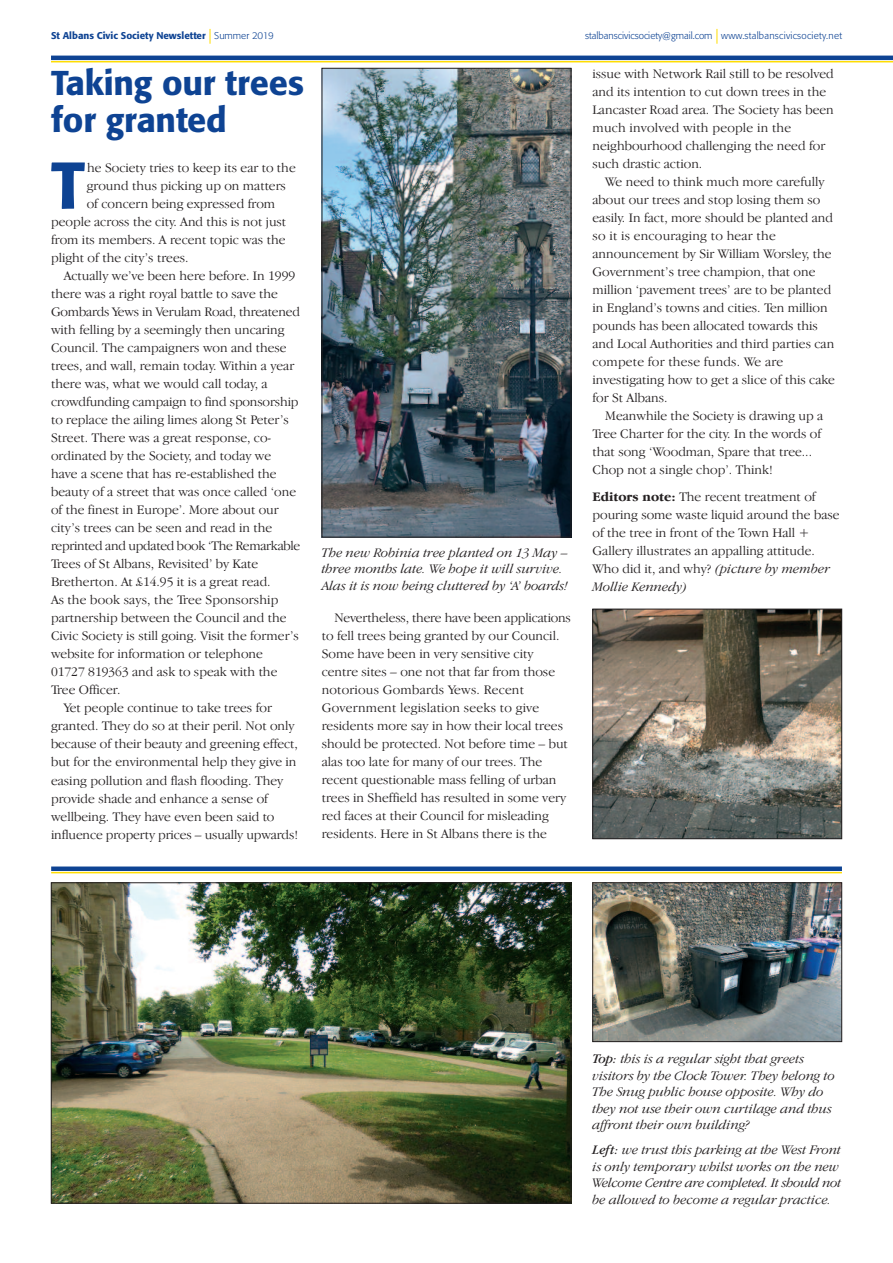
<style>
.page{position:relative;width:893px;height:1263px;background:#fff}
.page>*{position:absolute;margin:0;border:0;box-sizing:border-box;transform-origin:0 0}
.t1{font:500 65.4px "Formata";color:#0e4393}
.t2{font:500 34.05px/37.2px "Formata";letter-spacing:-.005em;color:#0e4393}
.t3{font:300 13.5px/18px "Garamond IT Cby BT";color:#231f20}
.t4{font:italic 300 13.5px/16.5px "Garamond IT Cby BT";color:#231f20}
.t5{font:300 13.5px "Garamond IT Cby BT";letter-spacing:-.02em;color:#231f20}
.t6{font:300 9.75px "Formata";color:#0e4393}
.t7{font:500 9.75px "Formata";color:#0e4393}
.s1{font-weight:300}
.s2{font-weight:700}
.s3{font-style:italic}
.s4{font-weight:400}
</style>
<div class="page">
<hr style="left:51px;top:56px;width:842px;height:4px;background:#0e4393">
<hr style="left:51px;top:61px;width:842px;height:1px;background:#ffdd01">
<svg style="left:210px;top:29px;width:1px;height:15px"></svg>
<svg style="left:717px;top:29px;width:1px;height:15px"></svg>
<img style="left:594px;top:884px;width:246px;height:156px">
<div style="left:592px;top:882px;width:250px;height:160px;border:1px solid #231f20"></div>
<img style="left:324px;top:70px;width:245px;height:465px">
<div style="left:322px;top:68px;width:249px;height:469px;border:1px solid #231f20"></div>
<div style="left:51px;top:866px;width:791px;height:5px;background:#0e4393"></div>
<hr style="left:51px;top:872px;width:791px;height:1px;background:#ffdd01">
<img style="left:594px;top:611px;width:246px;height:226px">
<div style="left:592px;top:609px;width:250px;height:230px;border:1px solid #231f20"></div>
<img style="left:53px;top:884px;width:516px;height:317px">
<div style="left:51px;top:882px;width:520px;height:321px;border:1px solid #231f20"></div>
<p class="t7" style="left:51px;top:32px;width:224px">St Albans Civic Society Newsletter <span class="s1">Summer 2019</span></p>
<p class="t6" style="left:585px;top:32px;width:258px">stalbanscivicsociety@gmail.com www.stalbanscivicsociety.net</p>
<h2 class="t2" style="left:51px;top:67px;width:254px">Taking our trees for granted</h2>
<p class="t3" style="left:87px;top:160px;width:210px">he Society tries to keep its ear to the</p>
<p class="t3" style="left:87px;top:178px;width:201px">ground thus picking up on matters</p>
<p class="t3" style="left:87px;top:196px;width:190px">of concern being expressed from</p>
<p class="t3" style="left:51px;top:214px;width:237px">people across the city. And this is not just</p>
<p class="t3" style="left:51px;top:232px;width:236px">from its members. A recent topic was the</p>
<p class="t3" style="left:51px;top:250px;width:139px">plight of the city’s trees.</p>
<p class="t3" style="left:64px;top:268px;width:233px">Actually we’ve been here before. In 1999</p>
<p class="t3" style="left:51px;top:286px;width:228px">there was a right royal battle to save the</p>
<p class="t3" style="left:51px;top:304px;width:251px">Gombards Yews in Verulam Road, threatened</p>
<p class="t3" style="left:51px;top:322px;width:235px">with felling by a seemingly then uncaring</p>
<p class="t3" style="left:51px;top:340px;width:237px">Council. The campaigners won and these</p>
<p class="t3" style="left:51px;top:358px;width:245px">trees, and wall, remain today. Within a year</p>
<p class="t3" style="left:51px;top:376px;width:218px">there was, what we would call today, a</p>
<p class="t3" style="left:51px;top:394px;width:249px">crowdfunding campaign to find sponsorship</p>
<p class="t3" style="left:51px;top:412px;width:239px">to replace the ailing limes along St Peter’s</p>
<p class="t3" style="left:51px;top:430px;width:222px">Street. There was a great response, co-</p>
<p class="t3" style="left:51px;top:448px;width:222px">ordinated by the Society, and today we</p>
<p class="t3" style="left:51px;top:466px;width:227px">have a scene that has re-established the</p>
<p class="t3" style="left:51px;top:484px;width:247px">beauty of a street that was once called ‘one</p>
<p class="t3" style="left:51px;top:502px;width:229px">of the finest in Europe’. More about our</p>
<p class="t3" style="left:51px;top:520px;width:223px">city’s trees can be seen and read in the</p>
<p class="t5" style="left:51px;top:541px;width:251px">reprinted and updated book ‘The Remarkable</p>
<p class="t3" style="left:51px;top:556px;width:209px">Trees of St Albans, Revisited’ by Kate</p>
<p class="t3" style="left:51px;top:574px;width:221px">Bretherton. At £14.95 it is a great read.</p>
<p class="t3" style="left:51px;top:592px;width:229px">As the book says, the Tree Sponsorship</p>
<p class="t3" style="left:51px;top:610px;width:237px">partnership between the Council and the</p>
<p class="t3" style="left:51px;top:628px;width:249px">Civic Society is still going. Visit the former’s</p>
<p class="t3" style="left:51px;top:646px;width:213px">website for information or telephone</p>
<p class="t3" style="left:51px;top:664px;width:228px">01727 819363 and ask to speak with the</p>
<p class="t3" style="left:51px;top:682px;width:71px">Tree Officer.</p>
<p class="t3" style="left:64px;top:700px;width:210px">Yet people continue to take trees for</p>
<p class="t3" style="left:51px;top:718px;width:245px">granted. They do so at their peril. Not only</p>
<p class="t3" style="left:51px;top:736px;width:248px">because of their beauty and greening effect,</p>
<p class="t3" style="left:51px;top:754px;width:247px">but for the environmental help they give in</p>
<p class="t3" style="left:51px;top:772px;width:234px">easing pollution and flash flooding. They</p>
<p class="t3" style="left:51px;top:790px;width:219px">provide shade and enhance a sense of</p>
<p class="t3" style="left:51px;top:808px;width:225px">wellbeing. They have even been said to</p>
<p class="t3" style="left:51px;top:826px;width:249px">influence property prices – usually upwards!</p>
<p class="t3" style="left:592px;top:65px;width:243px">issue with Network Rail still to be resolved and its intention to cut down trees in the Lancaster Road area. The Society has been much involved with people in the neighbourhood challenging the need for such drastic action.</p>
<p class="t3" style="left:592px;top:173px;width:244px;text-indent:13px">We need to think much more carefully about our trees and stop losing them so easily. In fact, more should be planted and so it is encouraging to hear the announcement by Sir William Worsley, the Government’s tree champion, that one million ‘pavement trees’ are to be planted in England’s towns and cities. Ten million pounds has been allocated towards this and Local Authorities and third parties can compete for these funds. We are investigating how to get a slice of this cake for St Albans.</p>
<p class="t3" style="left:592px;top:407px;width:232px;text-indent:13px">Meanwhile the Society is drawing up a Tree Charter for the city. In the words of that song ‘Woodman, Spare that tree...<br>Chop not a single chop’. Think!</p>
<p class="t3" style="left:592px;top:488px;width:249px"><span class="s2">Editors note:</span> The recent treatment of pouring some waste liquid around the base of the tree in front of the Town Hall + Gallery illustrates an appalling attitude.<br>Who did it, and why? <span class="s3">(picture by member Mollie Kennedy)</span></p>
<h1 class="t1" style="left:51px;top:158px;width:36px">T</h1>
<p class="t4" style="left:322px;top:545px;width:248px">The new Robinia tree planted on 13 May – three months late. We hope it will survive.<br>Alas it is now being cluttered by ‘A’ boards!</p>
<p class="t3" style="left:322px;top:610px;width:251px;text-indent:13px">Nevertheless, there have been applications to fell trees being granted by our Council.<br>Some have been in very sensitive city centre sites – one not that far from those notorious Gombards Yews. Recent Government legislation seeks to give residents more say in how their local trees should be protected. Not before time – but alas too late for many of our trees. The recent questionable mass felling of urban trees in Sheffield has resulted in some very red faces at their Council for misleading residents. Here in St Albans there is the</p>
<p class="t4" style="left:592px;top:1052px;width:244px"><span class="s4">Top:</span> this is a regular sight that greets visitors by the Clock Tower. They belong to The Snug public house opposite. Why do they not use their own curtilage and thus affront their own building?</p>
<p class="t4" style="left:592px;top:1143px;width:250px"><span class="s4">Left:</span> we trust this parking at the West Front is only temporary whilst works on the new Welcome Centre are completed. It should not be allowed to become a regular practice.</p>
</div>
